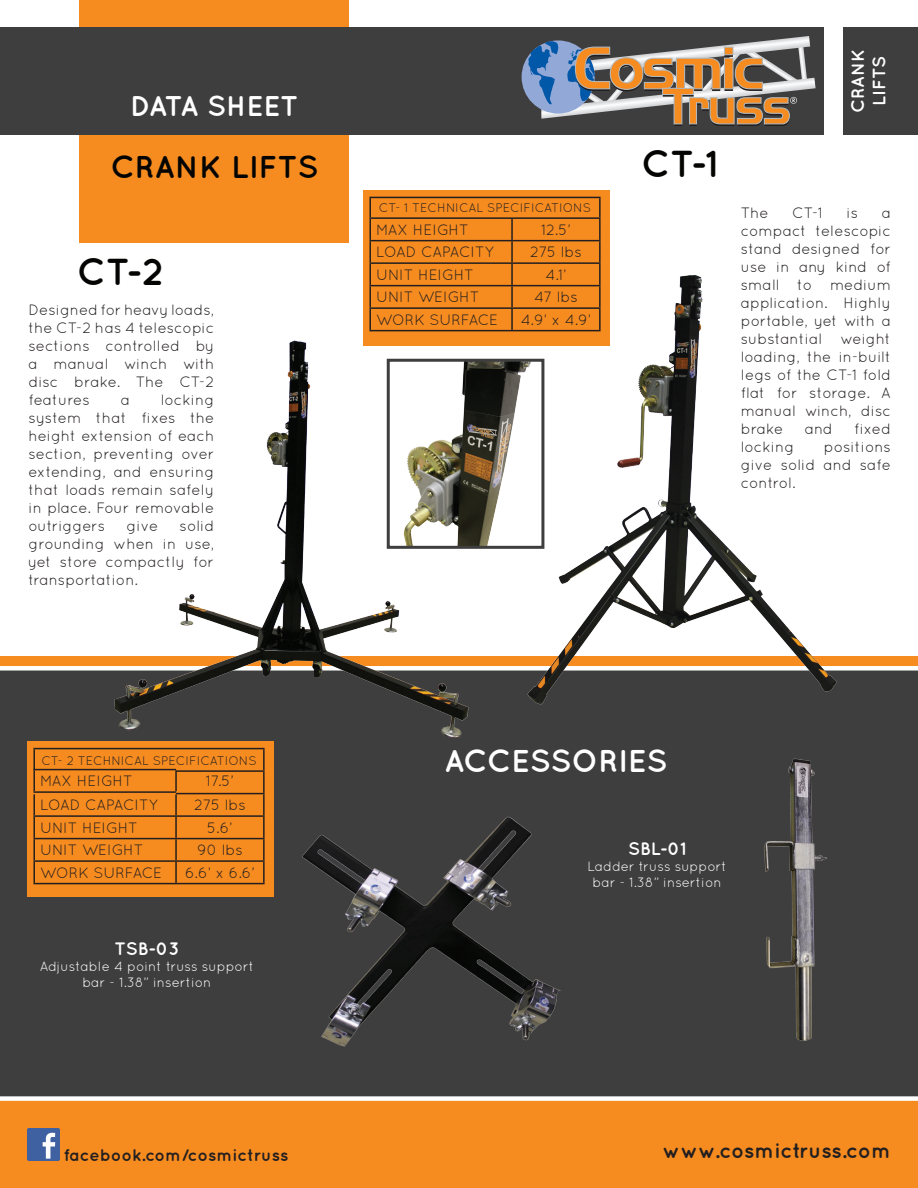
<style>
.page{position:relative;width:918px;height:1188px;background:#fff}
.page>*{position:absolute;margin:0;border:0;box-sizing:border-box;transform-origin:0 0}
.t1{font:700 37.5px "Quicksand";color:#040503}
.t2{font:700 31.5px "Quicksand";color:#fff}
.t3{font:700 31.5px "Quicksand";color:#040503}
.t4{font:700 28.5px "Quicksand";color:#fff}
.t5{font:700 21px "Quicksand";color:#231f20}
.t6{font:700 18px/21.6px "Quicksand";color:#fff;text-align:center}
.t7{font:700 16.95px "Quicksand";color:#231f20}
.t8{font:15px/18px "Quicksand";color:#231f20;text-align:justify}
.t9{font:13.5px/16.2px "Quicksand";color:#fff;text-align:center}
.t10{font:12.45px "Quicksand";color:#231f20}
</style>
<div class="page">
<div style="left:80px;top:0;width:270px;height:243px;background:#f68b1f"></div>
<div style="left:0;top:27px;width:824px;height:108px;background:#3e3e3f"></div>
<div style="left:844px;top:27px;width:74px;height:108px;background:#3e3e3f"></div>
<div style="left:0;top:657px;width:918px;height:531px;background:#f68b1f"></div>
<div style="left:0;top:666px;width:918px;height:435px;background:#3e3e3f"></div>
<img style="left:591px;top:36px;width:219px;height:41px">
<img style="left:541px;top:78px;width:275px;height:41px">
<div style="left:522px;top:40px;width:73px;height:74px;background:#92a8d6;border-radius:50%"></div>
<svg style="left:528px;top:40px;width:31px;height:67px"></svg>
<svg style="left:567px;top:47px;width:230px;height:79px"></svg>
<div style="left:27px;top:1128px;width:33px;height:33px;background:#3f61a2;border-radius:2px"></div>
<svg style="left:43px;top:1133px;width:12px;height:26px"></svg>
<div style="left:27px;top:741px;width:246px;height:155px;background:#f68b1f"></div>
<hr style="left:33px;top:770px;width:2px;height:21px;background:#231f20">
<hr style="left:175px;top:770px;width:2px;height:21px;background:#231f20">
<hr style="left:263px;top:772px;width:2px;height:21px;background:#231f20">
<hr style="left:33px;top:791px;width:143px;height:2px;background:#231f20">
<hr style="left:33px;top:794px;width:2px;height:21px;background:#231f20">
<hr style="left:176px;top:793px;width:89px;height:1px;background:#231f20">
<hr style="left:175px;top:794px;width:2px;height:21px;background:#231f20">
<hr style="left:263px;top:794px;width:2px;height:21px;background:#231f20">
<hr style="left:33px;top:815px;width:143px;height:2px;background:#231f20">
<hr style="left:33px;top:817px;width:2px;height:21px;background:#231f20">
<hr style="left:176px;top:815px;width:89px;height:2px;background:#231f20">
<hr style="left:175px;top:817px;width:2px;height:21px;background:#231f20">
<hr style="left:263px;top:817px;width:2px;height:21px;background:#231f20">
<hr style="left:33px;top:838px;width:143px;height:1px;background:#231f20">
<hr style="left:33px;top:839px;width:2px;height:21px;background:#231f20">
<hr style="left:176px;top:838px;width:89px;height:1px;background:#231f20">
<hr style="left:175px;top:839px;width:2px;height:21px;background:#231f20">
<hr style="left:263px;top:839px;width:2px;height:21px;background:#231f20">
<hr style="left:33px;top:860px;width:143px;height:2px;background:#231f20">
<hr style="left:33px;top:862px;width:2px;height:21px;background:#231f20">
<hr style="left:176px;top:860px;width:89px;height:2px;background:#231f20">
<hr style="left:175px;top:862px;width:2px;height:21px;background:#231f20">
<hr style="left:263px;top:862px;width:2px;height:21px;background:#231f20">
<hr style="left:33px;top:883px;width:143px;height:1px;background:#231f20">
<hr style="left:176px;top:883px;width:89px;height:1px;background:#231f20">
<hr style="left:33px;top:748px;width:143px;height:1px;background:#231f20">
<hr style="left:33px;top:749px;width:2px;height:21px;background:#231f20">
<hr style="left:176px;top:748px;width:89px;height:1px;background:#231f20">
<hr style="left:263px;top:749px;width:2px;height:21px;background:#231f20">
<hr style="left:33px;top:769px;width:143px;height:1px;background:#231f20">
<hr style="left:176px;top:770px;width:89px;height:2px;background:#231f20">
<div style="left:363px;top:190px;width:246px;height:155px;background:#f68b1f"></div>
<hr style="left:369px;top:219px;width:2px;height:21px;background:#231f20">
<hr style="left:511px;top:219px;width:2px;height:21px;background:#231f20">
<hr style="left:599px;top:219px;width:2px;height:21px;background:#231f20">
<hr style="left:369px;top:240px;width:143px;height:1px;background:#231f20">
<hr style="left:369px;top:241px;width:2px;height:21px;background:#231f20">
<hr style="left:512px;top:240px;width:89px;height:1px;background:#231f20">
<hr style="left:511px;top:241px;width:2px;height:21px;background:#231f20">
<hr style="left:599px;top:241px;width:2px;height:21px;background:#231f20">
<hr style="left:369px;top:262px;width:143px;height:2px;background:#231f20">
<hr style="left:369px;top:264px;width:2px;height:21px;background:#231f20">
<hr style="left:512px;top:262px;width:89px;height:2px;background:#231f20">
<hr style="left:511px;top:264px;width:2px;height:21px;background:#231f20">
<hr style="left:599px;top:264px;width:2px;height:21px;background:#231f20">
<hr style="left:369px;top:285px;width:143px;height:1px;background:#231f20">
<hr style="left:369px;top:286px;width:2px;height:21px;background:#231f20">
<hr style="left:512px;top:285px;width:89px;height:1px;background:#231f20">
<hr style="left:511px;top:286px;width:2px;height:21px;background:#231f20">
<hr style="left:369px;top:307px;width:143px;height:2px;background:#231f20">
<hr style="left:369px;top:309px;width:2px;height:21px;background:#231f20">
<hr style="left:512px;top:307px;width:89px;height:2px;background:#231f20">
<hr style="left:511px;top:309px;width:2px;height:21px;background:#231f20">
<hr style="left:369px;top:330px;width:143px;height:1px;background:#231f20">
<hr style="left:512px;top:330px;width:89px;height:1px;background:#231f20">
<hr style="left:369px;top:197px;width:143px;height:1px;background:#231f20">
<svg style="left:369px;top:198px;width:2px;height:19px"></svg>
<hr style="left:512px;top:197px;width:89px;height:1px;background:#231f20">
<svg style="left:599px;top:198px;width:2px;height:19px"></svg>
<hr style="left:369px;top:217px;width:143px;height:2px;background:#231f20">
<hr style="left:512px;top:217px;width:89px;height:2px;background:#231f20">
<img style="left:482px;top:363px;width:36px;height:182px">
<img style="left:518px;top:266px;width:322px;height:447px">
<img style="left:102px;top:340px;width:380px;height:406px">
<img style="left:294px;top:809px;width:268px;height:239px">
<img style="left:752px;top:736px;width:89px;height:325px">
<h3 class="t4" style="left:130px;top:89px;width:170px">DATA SHEET</h3>
<h2 class="t3" style="left:110px;top:148px;width:210px">CRANK LIFTS</h2>
<h1 class="t1" style="left:77px;top:249px;width:89px">CT-2</h1>
<p class="t8" style="left:28px;top:301px;width:187px">Designed for heavy loads, the CT-2 has 4 telescopic sections controlled by a manual winch with disc brake. The CT-2 features</p>
<p class="t8" style="left:28px;top:391px;width:187px;text-indent:132px">locking system that fixes the height extension of each section, preventing over extending, and ensuring that loads remain safely in place. Four removable outriggers</p>
<p class="t8" style="left:121px;top:391px;width:11px">a</p>
<p class="t8" style="left:28px;top:517px;width:187px;text-indent:151px">solid grounding when in use, yet store compactly for transportation.</p>
<p class="t8" style="left:127px;top:517px;width:33px">give</p>
<p class="t10" style="left:379px;top:201px;width:214px">CT- 1 TECHNICAL SPECIFICATIONS</p>
<p class="t8" style="left:376px;top:220px;width:94px">MAX HEIGHT</p>
<p class="t8" style="left:541px;top:220px;width:31px">12.5’</p>
<p class="t8" style="left:376px;top:243px;width:119px">LOAD CAPACITY</p>
<p class="t8" style="left:530px;top:243px;width:53px">275 lbs</p>
<p class="t8" style="left:376px;top:265px;width:99px">UNIT HEIGHT</p>
<p class="t8" style="left:545px;top:265px;width:23px">4.1’</p>
<p class="t8" style="left:376px;top:288px;width:105px">UNIT WEIGHT</p>
<p class="t8" style="left:534px;top:288px;width:45px">47 lbs</p>
<p class="t8" style="left:376px;top:310px;width:123px">WORK SURFACE</p>
<p class="t8" style="left:521px;top:310px;width:72px">4.9’ x 4.9’</p>
<h1 class="t1" style="left:641px;top:141px;width:78px">CT-1</h1>
<p class="t6" style="left:846px;top:113px;width:65px;rotate:-90deg">CRANK<br>LIFTS</p>
<p class="t8" style="left:741px;top:203px;width:29px">The</p>
<p class="t8" style="left:792px;top:203px;width:32px">CT-1</p>
<p class="t8" style="left:847px;top:203px;width:13px">is</p>
<p class="t8" style="left:741px;top:203px;width:152px;text-indent:141px">a compact telescopic stand designed for use in any kind of small to medium application. Highly portable, yet with a substantial weight loading, the in-built legs of the CT-1 fold flat for storage. A manual winch, disc brake</p>
<p class="t8" style="left:805px;top:419px;width:29px">and</p>
<p class="t8" style="left:854px;top:419px;width:38px">fixed</p>
<p class="t8" style="left:741px;top:437px;width:55px">locking</p>
<p class="t8" style="left:741px;top:437px;width:152px;text-indent:83px">positions give solid and safe control.</p>
<p class="t10" style="left:41px;top:754px;width:217px">CT- 2 TECHNICAL SPECIFICATIONS</p>
<p class="t8" style="left:40px;top:772px;width:94px">MAX HEIGHT</p>
<p class="t8" style="left:206px;top:772px;width:30px">17.5’</p>
<p class="t8" style="left:40px;top:796px;width:119px">LOAD CAPACITY</p>
<p class="t8" style="left:194px;top:796px;width:53px">275 lbs</p>
<p class="t8" style="left:40px;top:818px;width:99px">UNIT HEIGHT</p>
<p class="t8" style="left:207px;top:818px;width:27px">5.6’</p>
<p class="t8" style="left:40px;top:841px;width:105px">UNIT WEIGHT</p>
<p class="t8" style="left:197px;top:841px;width:47px">90 lbs</p>
<p class="t8" style="left:40px;top:863px;width:123px">WORK SURFACE</p>
<p class="t8" style="left:185px;top:863px;width:71px">6.6’ x 6.6’</p>
<p class="t6" style="left:114px;top:937px;width:67px">TSB-03</p>
<p class="t9" style="left:40px;top:958px;width:216px">Adjustable 4 point truss support bar - 1.38” insertion</p>
<h2 class="t2" style="left:444px;top:742px;width:225px">ACCESSORIES</h2>
<p class="t6" style="left:628px;top:837px;width:60px">SBL-01</p>
<p class="t9" style="left:587px;top:858px;width:141px">Ladder truss support bar - 1.38” insertion</p>
<p class="t7" style="left:64px;top:1144px;width:226px">facebook.com/cosmictruss</p>
<h3 class="t5" style="left:663px;top:1138px;width:230px">www.cosmictruss.com</h3>
</div>
